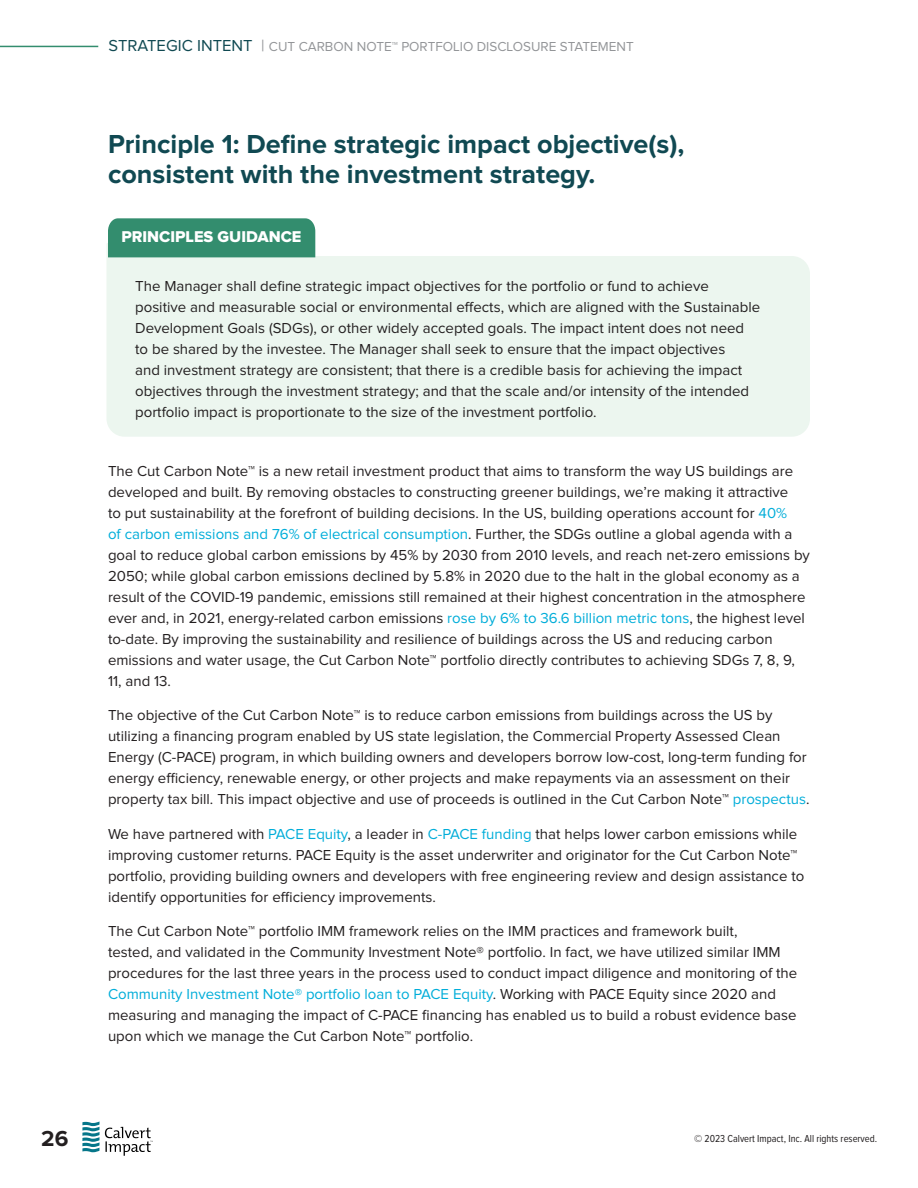
<style>
.page{position:relative;width:918px;height:1188px;background:#fff}
.page>*{position:absolute;margin:0;border:0;box-sizing:border-box;transform-origin:0 0}
.t1{font:700 27px/30px "Proxima Nova";color:#104952}
.t2{font:700 22.5px "Proxima Nova";color:#231f20}
.t3{font:16.2px "Proxima Nova Extrabld";color:#fff}
.Body{font:15px/21px "Proxima Nova";color:#231f20}
.Body-2{font:13.5px "Proxima Nova";color:#939598}
.t4{font:10.5px "Proxima Nova Cond";color:#231f20}
.s1{font-size:16.5px;color:#104952}
.s2{font-size:16.5px}
.s3{color:#00add9}
</style>
<div class="page">
<svg style="left:82px;top:1121px;width:71px;height:35px"></svg>
<svg style="left:107px;top:236px;width:703px;height:201px;background:#edf6f0"></svg>
<div style="left:108px;top:218px;width:207px;height:39px;background:#338d6e"></div>
<hr style="left:0;top:46px;width:98px;height:1px;background:#338d6e">
<p class="Body-2" style="left:108px;top:41px;width:527px"><span class="s1">STRATEGIC INTENT</span> <span class="s2">|</span> CUT CARBON NOTE™ PORTFOLIO DISCLOSURE STATEMENT</p>
<h1 class="t1" style="left:108px;top:130px;width:578px">Principle 1: Define strategic impact objective(s), consistent with the investment strategy.</h1>
<p class="t3" style="left:121px;top:230px;width:182px">PRINCIPLES GUIDANCE</p>
<p class="Body" style="left:135px;top:276px;width:627px">The Manager shall define strategic impact objectives for the portfolio or fund to achieve positive and measurable social or environmental effects, which are aligned with the Sustainable Development Goals (SDGs), or other widely accepted goals. The impact intent does not need to be shared by the investee. The Manager shall seek to ensure that the impact objectives<br>and investment strategy are consistent; that there is a credible basis for achieving the impact objectives through the investment strategy; and that the scale and/or intensity of the intended portfolio impact is proportionate to the size of the investment portfolio.</p>
<p class="Body" style="left:108px;top:461px;width:703px">The Cut Carbon Note™ is a new retail investment product that aims to transform the way US buildings are developed and built. By removing obstacles to constructing greener buildings, we’re making it attractive<br>to put sustainability at the forefront of building decisions. In the US, building operations account for <span class="s3">40%<br>of carbon emissions and 76% of electrical consumption</span>. Further, the SDGs outline a global agenda with a goal to reduce global carbon emissions by 45% by 2030 from 2010 levels, and reach net-zero emissions by 2050; while global carbon emissions declined by 5.8% in 2020 due to the halt in the global economy as a result of the COVID-19 pandemic, emissions still remained at their highest concentration in the atmosphere ever and, in 2021, energy-related carbon emissions <span class="s3">rose by 6% to 36.6 billion metric tons</span>, the highest level to-date. By improving the sustainability and resilience of buildings across the US and reducing carbon emissions and water usage, the Cut Carbon Note™ portfolio directly contributes to achieving SDGs 7, 8, 9, 11, and 13.</p>
<p class="Body" style="left:108px;top:705px;width:703px">The objective of the Cut Carbon Note™ is to reduce carbon emissions from buildings across the US by utilizing a financing program enabled by US state legislation, the Commercial Property Assessed Clean Energy (C-PACE) program, in which building owners and developers borrow low-cost, long-term funding for energy efficiency, renewable energy, or other projects and make repayments via an assessment on their property tax bill. This impact objective and use of proceeds is outlined in the Cut Carbon Note™ <span class="s3">prospectus</span>.</p>
<p class="Body" style="left:108px;top:824px;width:698px">We have partnered with <span class="s3">PACE Equity</span>, a leader in <span class="s3">C-PACE funding</span> that helps lower carbon emissions while improving customer returns. PACE Equity is the asset underwriter and originator for the Cut Carbon Note™ portfolio, providing building owners and developers with free engineering review and design assistance to identify opportunities for efficiency improvements.</p>
<p class="Body" style="left:108px;top:921px;width:691px">The Cut Carbon Note™ portfolio IMM framework relies on the IMM practices and framework built,<br>tested, and validated in the Community Investment Note® portfolio. In fact, we have utilized similar IMM procedures for the last three years in the process used to conduct impact diligence and monitoring of the <span class="s3">Community Investment Note® portfolio loan to PACE Equity</span>. Working with PACE Equity since 2020 and measuring and managing the impact of C-PACE financing has enabled us to build a robust evidence base upon which we manage the Cut Carbon Note™ portfolio.</p>
<h2 class="t2" style="left:41px;top:1128px;width:29px">26</h2>
<p class="t4" style="left:694px;top:1134px;width:185px">© 2023 Calvert Impact, Inc. All rights reserved.</p>
</div>
